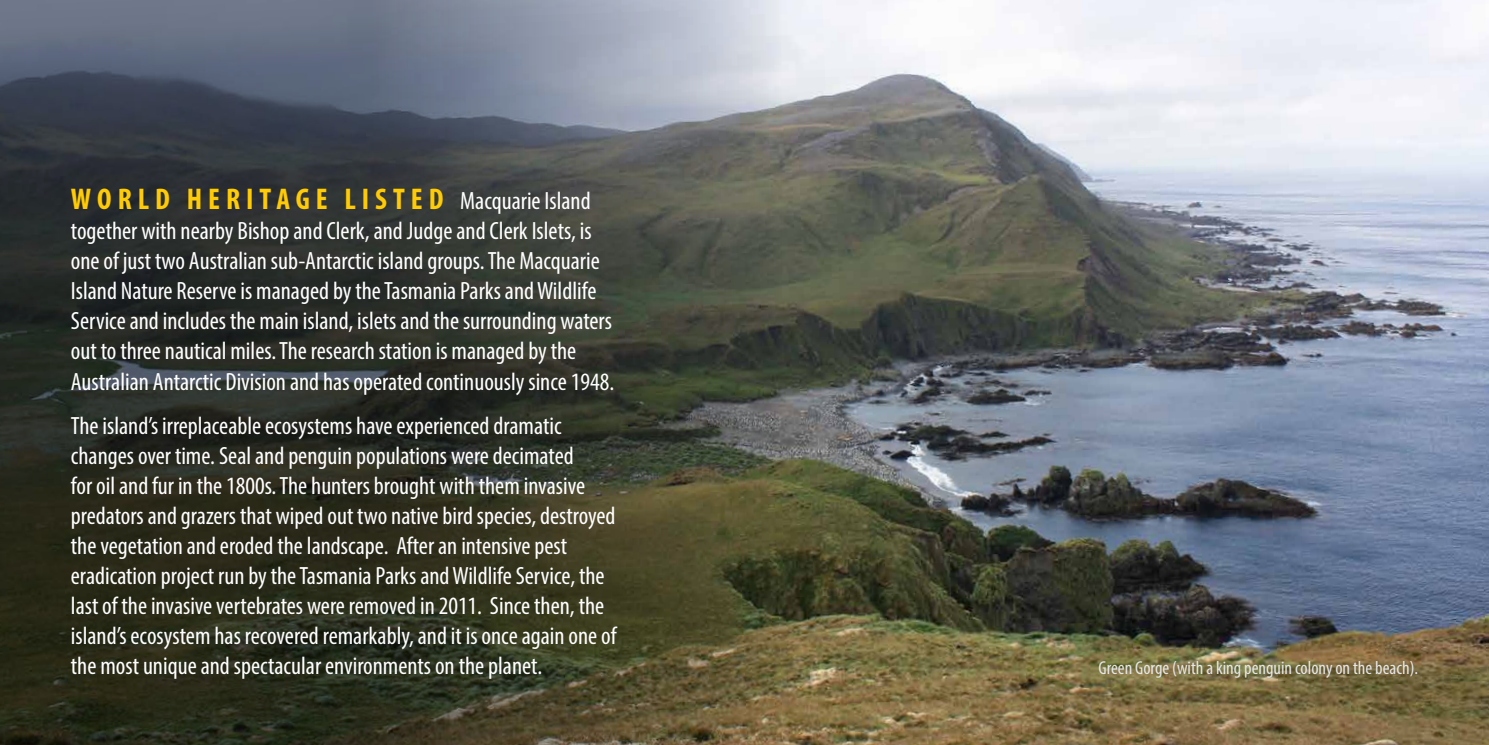
<style>
.page{position:relative;width:1489px;height:745px;background:#fff}
.page>*{position:absolute;margin:0;border:0;box-sizing:border-box;transform-origin:0 0}
.BODY{font:700 condensed 30px "Myriad Pro";letter-spacing:.2em;color:#ffcb05}
.BODY-2{font:condensed 25px/30px "Myriad Pro";color:#fff}
.Captions{font:condensed 18.75px "Myriad Pro";color:#e6e7e8}
.s1{font-weight:400;font-size:25px;color:#fff}
</style>
<div class="page">
<img style="left:0;top:0;width:1488px;height:744px">
<p class="BODY" style="left:71px;top:180px;width:521px">WORLD HERITAGE LISTED <span class="s1">Macquarie Island</span></p>
<p class="BODY-2" style="left:71px;top:215px;width:545px">together with nearby Bishop and Clerk, and Judge and Clerk Islets, is one of just two Australian sub-Antarctic island groups. The Macquarie Island Nature Reserve is managed by the Tasmania Parks and Wildlife Service and includes the main island, islets and the surrounding waters out to three nautical miles. The research station is managed by the Australian Antarctic Division and has operated continuously since 1948.</p>
<p class="BODY-2" style="left:71px;top:410px;width:547px">The island’s irreplaceable ecosystems have experienced dramatic changes over time. Seal and penguin populations were decimated<br>for oil and fur in the 1800s. The hunters brought with them invasive predators and grazers that wiped out two native bird species, destroyed the vegetation and eroded the landscape. After an intensive pest eradication project run by the Tasmania Parks and Wildlife Service, the last of the invasive vertebrates were removed in 2011. Since then, the island’s ecosystem has recovered remarkably, and it is once again one of the most unique and spectacular environments on the planet.</p>
<p class="Captions" style="left:1098px;top:656px;width:321px">Green Gorge (with a king penguin colony on the beach).</p>
</div>
